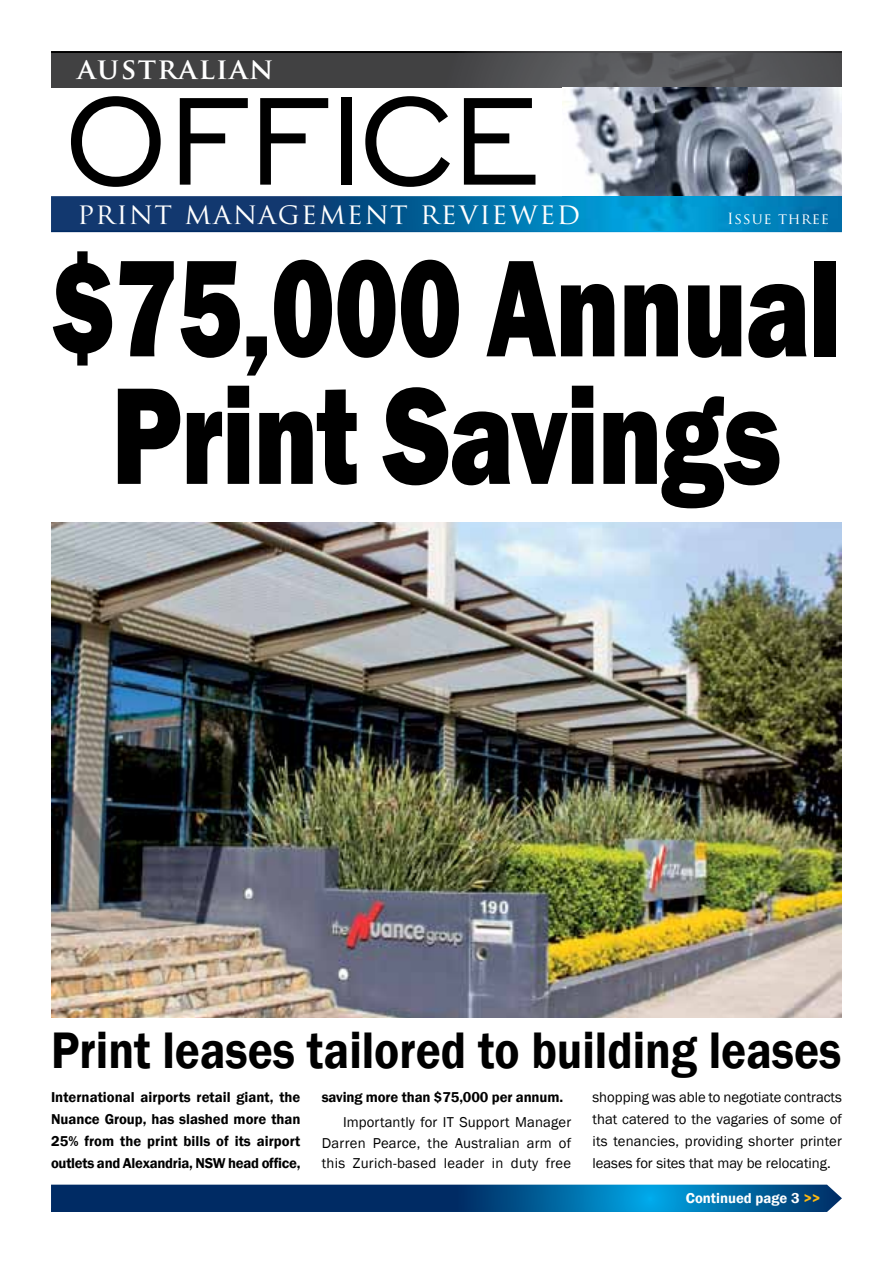
<style>
.page{position:relative;width:893px;height:1263px;background:#fff}
.page>*{position:absolute;margin:0;border:0;box-sizing:border-box;transform-origin:0 0}
.t1{font:160.5px "JI Cohead";letter-spacing:.03em;color:#000}
.t2{font:800 142.8px/127.5px "Franklin Gothic";letter-spacing:-.01em;color:#000;text-align:center;scale:.77 1}
.t3{font:600 52.8px "Franklin Gothic";color:#000;scale:.89 1}
.t4{font:28.95px "Trajan Pro";letter-spacing:.05em;color:#fff}
.t5{font:700 28.95px "Trajan Pro";letter-spacing:.05em;color:#fff}
.t6{font:15px "Trajan Pro";letter-spacing:.05em;color:#fff}
.t7{font:14.7px/22px "Franklin Gothic";letter-spacing:.01em;color:#000;text-align:justify}
.t8{font:600 14.7px/22px "Franklin Gothic";letter-spacing:-.01em;color:#000;text-align:justify}
.t9{font:600 14.7px "Franklin Gothic";color:#fff}
.s1{font-size:112.2px}
.s2{color:#fdb913}
</style>
<div class="page">
<img style="left:51px;top:522px;width:791px;height:495px">
<svg style="left:51px;top:1184px;width:791px;height:28px;background:#084e86"></svg>
<svg style="left:51px;top:51px;width:791px;height:2px;background:#202021"></svg>
<div style="left:51px;top:53px;width:511px;height:34px;background:linear-gradient(to right,#3d3c3d,#4b4b4d)"></div>
<svg style="left:51px;top:196px;width:791px;height:36px;background:#0a4e86"></svg>
<img style="left:562px;top:53px;width:280px;height:177px">
<h3 class="t5" style="left:78px;top:50px;width:198px">AUSTRALIAN</h3>
<h1 class="t1" style="left:65px;top:56px;width:466px">OFFICE</h1>
<h3 class="t4" style="left:78px;top:195px;width:504px">print management reviewed</h3>
<p class="t6" style="left:727px;top:209px;width:104px">Issue three</p>
<h2 class="t2" style="left:51px;top:244px;width:1028px">$75<span class="s1">,</span>000 Annual<br>Print Savings</h2>
<h3 class="t3" style="left:51px;top:1018px;width:889px">Print leases tailored to building leases</h3>
<p class="t8" style="left:51px;top:1086px;width:251px">International airports retail giant, the Nuance Group, has slashed more than 25% from the print bills of its airport outlets and Alexandria, NSW head office,</p>
<p class="t8" style="left:322px;top:1086px;width:243px">saving more than $75,000 per annum.</p>
<p class="t7" style="left:592px;top:1086px;width:251px">shopping was able to negotiate contracts that catered to the vagaries of some of its tenancies, providing shorter printer leases for sites that may be relocating.</p>
<p class="t7" style="left:322px;top:1112px;width:251px;line-height:20.7px;text-indent:21px">Importantly for IT Support Manager Darren Pearce, the Australian arm of this Zurich-based leader in duty free</p>
<p class="t9" style="left:686px;top:1189px;width:136px">Continued page 3 <span class="s2">&gt;&gt;</span></p>
</div>
